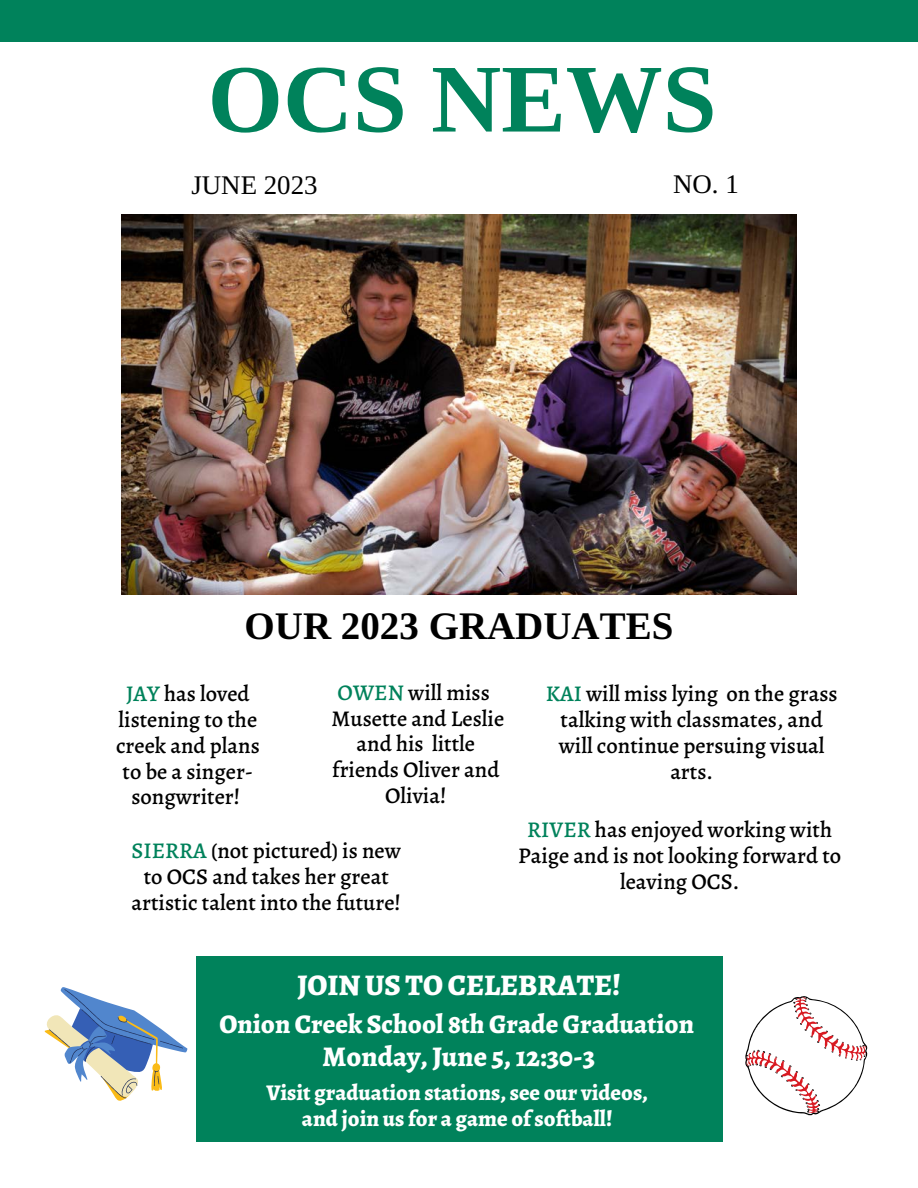
<style>
.page{position:relative;width:918px;height:1188px;background:#fff}
.page>*{position:absolute;margin:0;border:0;box-sizing:border-box;transform-origin:0 0}
.t1{font:700 97.05px "Libra Serif Modern";color:#00825b}
.t2{font:700 39px "Libra Serif Modern";color:#000}
.t3{font:800 30px "Alegreya";color:#fff}
.t4{font:800 28.5px "Alegreya";color:#fff}
.t5{font:800 27px "Alegreya";color:#fff}
.t6{font:26.85px "Libra Serif Modern";color:#000}
.t7{font:500 22.5px/25.8px "Alegreya";color:#000;text-align:center}
.t8{font:800 22.5px "Alegreya";color:#fff}
.s1{color:#00825b}
</style>
<div class="page">
<div style="left:0;top:0;width:918px;height:42px;background:#00825b"></div>
<div style="left:196px;top:957px;width:526px;height:185px;background:#00825b"></div>
<svg style="left:45px;top:987px;width:142px;height:114px"></svg>
<img style="left:121px;top:214px;width:675px;height:380px">
<svg style="left:745px;top:996px;width:123px;height:119px"></svg>
<p class="t1" style="left:208px;top:44px;width:511px">OCS NEWS</p>
<p class="t6" style="left:191px;top:171px;width:128px">JUNE 2023</p>
<p class="t6" style="left:673px;top:170px;width:67px">NO. 1</p>
<p class="t2" style="left:245px;top:603px;width:430px">OUR 2023 GRADUATES</p>
<p class="t7" style="left:116px;top:680px;width:145px"><span class="s1">JAY</span> has loved listening to the creek and plans to be a singer&shy;songwriter!</p>
<p class="t7" style="left:332px;top:679px;width:174px"><span class="s1">OWEN</span> will miss<br>Musette and Leslie and his little friends Oliver and<br>Olivia!</p>
<p class="t7" style="left:546px;top:680px;width:293px"><span class="s1">KAI</span> will miss lying on the grass talking with classmates, and will continue persuing visual arts.</p>
<p class="t7" style="left:132px;top:838px;width:271px"><span class="s1">SIERRA</span> (not pictured) is new to OCS and takes her great artistic talent into the future!</p>
<p class="t7" style="left:518px;top:816px;width:325px"><span class="s1">RIVER</span> has enjoyed working with<br>Paige and is not looking forward to leaving OCS.</p>
<p class="t3" style="left:297px;top:964px;width:325px">JOIN US TO CELEBRATE!</p>
<p class="t5" style="left:219px;top:1006px;width:476px">Onion Creek School 8th Grade Graduation</p>
<p class="t4" style="left:323px;top:1037px;width:274px">Monday, June 5, 12:30-3</p>
<p class="t8" style="left:266px;top:1077px;width:383px">Visit graduation stations, see our videos,</p>
<p class="t8" style="left:302px;top:1103px;width:312px">and join us for a game of softball!</p>
</div>
